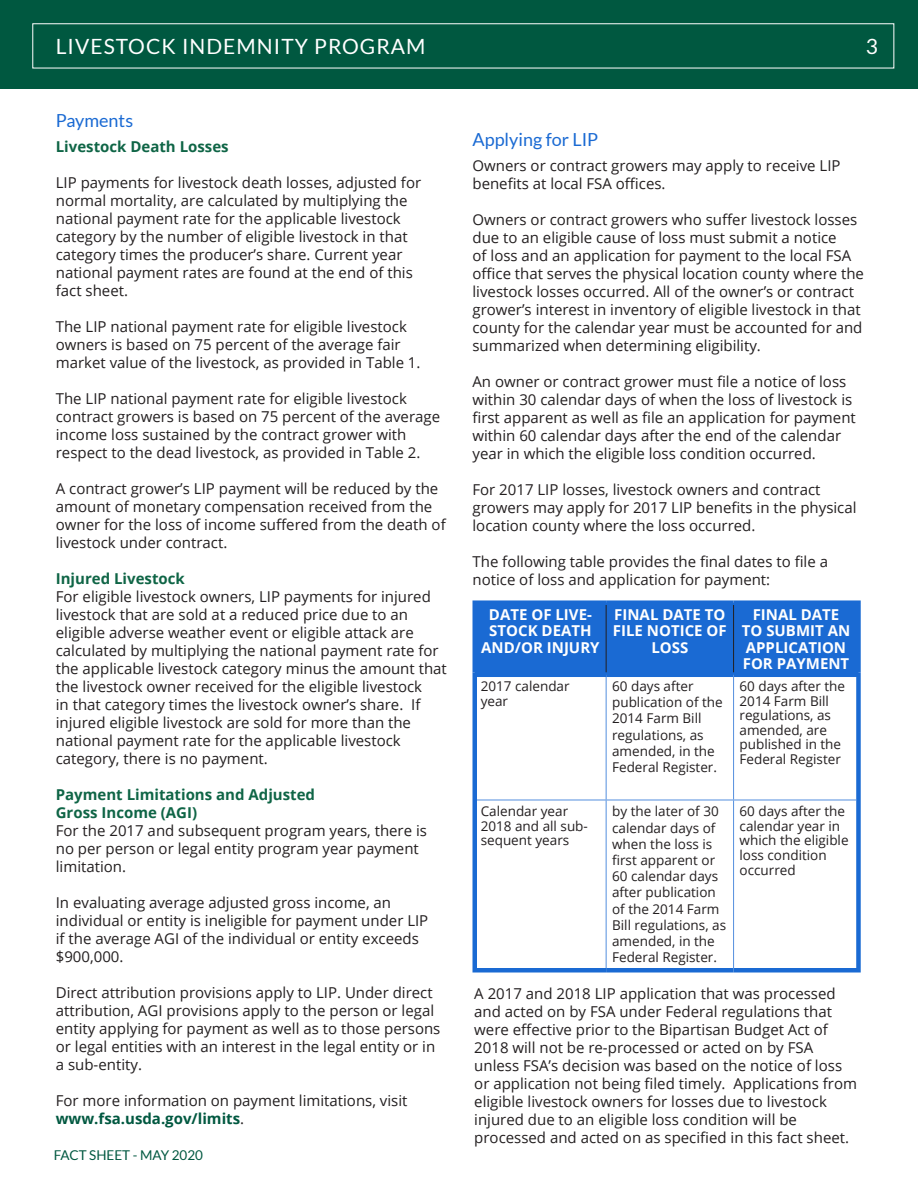
<style>
.page{position:relative;width:918px;height:1188px;background:#fff}
.page>*{position:absolute;margin:0;border:0;box-sizing:border-box;transform-origin:0 0}
.Subheader_1{font:21px "Lato";letter-spacing:.05em;color:#fff}
.Subheader_1-2{font:18px "Lato";color:#1a6ad3}
.Body_Style{font:15px/18px "Open Sans";color:#231f20}
.t1{font:700 15px/16.2px "Open Sans";color:#fff;text-align:center}
.Sub_Subheader{font:700 15px/18px "Open Sans";color:#0f6546}
.Table_Paragraph{font:13.5px/16.2px "Open Sans";color:#231f20}
.Subheader_1-3{font:13.5px "Lato";color:#005840}
.s1{font-weight:700;color:#005840}
</style>
<div class="page">
<div style="left:0;top:0;width:918px;height:89px;background:#005840"></div>
<div style="left:477px;top:605px;width:379px;height:68px;background:#1a6ad3"></div>
<hr style="left:606px;top:605px;width:1px;height:68px;background:#231f20">
<hr style="left:733px;top:605px;width:1px;height:68px;background:#231f20">
<div style="left:472px;top:600px;width:134px;height:5px;background:#1a6ad3"></div>
<div style="left:472px;top:605px;width:5px;height:68px;background:#1a6ad3"></div>
<div style="left:606px;top:600px;width:128px;height:5px;background:#1a6ad3"></div>
<div style="left:734px;top:600px;width:127px;height:5px;background:#1a6ad3"></div>
<div style="left:856px;top:605px;width:5px;height:68px;background:#1a6ad3"></div>
<hr style="left:472px;top:673px;width:134px;height:4px;background:#1a6ad3">
<div style="left:472px;top:677px;width:5px;height:123px;background:#1a6ad3"></div>
<hr style="left:606px;top:673px;width:128px;height:4px;background:#1a6ad3">
<hr style="left:734px;top:673px;width:127px;height:4px;background:#1a6ad3">
<div style="left:856px;top:677px;width:5px;height:123px;background:#1a6ad3"></div>
<div style="left:472px;top:800px;width:5px;height:168px;background:#1a6ad3"></div>
<div style="left:856px;top:800px;width:5px;height:168px;background:#1a6ad3"></div>
<div style="left:472px;top:968px;width:134px;height:5px;background:#1a6ad3"></div>
<div style="left:606px;top:968px;width:128px;height:5px;background:#1a6ad3"></div>
<div style="left:734px;top:968px;width:127px;height:5px;background:#1a6ad3"></div>
<hr style="left:606px;top:677px;width:1px;height:123px;background:#538fde">
<hr style="left:733px;top:677px;width:1px;height:123px;background:#538fde">
<hr style="left:477px;top:800px;width:129px;height:1px;background:#538fde">
<hr style="left:606px;top:800px;width:128px;height:1px;background:#538fde">
<hr style="left:606px;top:800px;width:1px;height:168px;background:#538fde">
<hr style="left:734px;top:800px;width:122px;height:1px;background:#538fde">
<hr style="left:733px;top:800px;width:1px;height:168px;background:#538fde">
<p class="Subheader_1" style="left:56px;top:35px;width:371px">LIVESTOCK INDEMNITY PROGRAM</p>
<p class="Subheader_1" style="left:866px;top:35px;width:14px">3</p>
<p class="Subheader_1-2" style="left:56px;top:111px;width:79px">Payments</p>
<p class="Sub_Subheader" style="left:56px;top:137px;width:174px">Livestock Death Losses</p>
<p class="Body_Style" style="left:56px;top:173px;width:367px">LIP payments for livestock death losses, adjusted for normal mortality, are calculated by multiplying the national payment rate for the applicable livestock category by the number of eligible livestock in that category times the producer’s share. Current year national payment rates are found at the end of this fact sheet.</p>
<p class="Body_Style" style="left:56px;top:317px;width:366px">The LIP national payment rate for eligible livestock owners is based on 75 percent of the average fair market value of the livestock, as provided in Table 1.</p>
<p class="Body_Style" style="left:56px;top:389px;width:386px">The LIP national payment rate for eligible livestock contract growers is based on 75 percent of the average income loss sustained by the contract grower with respect to the dead livestock, as provided in Table 2.</p>
<p class="Body_Style" style="left:56px;top:479px;width:391px">A contract grower’s LIP payment will be reduced by the amount of monetary compensation received from the owner for the loss of income suffered from the death of livestock under contract.</p>
<p class="Sub_Subheader" style="left:56px;top:569px;width:131px">Injured Livestock</p>
<p class="Body_Style" style="left:56px;top:587px;width:393px">For eligible livestock owners, LIP payments for injured livestock that are sold at a reduced price due to an eligible adverse weather event or eligible attack are calculated by multiplying the national payment rate for the applicable livestock category minus the amount that the livestock owner received for the eligible livestock<br>in that category times the livestock owner’s share. If injured eligible livestock are sold for more than the national payment rate for the applicable livestock category, there is no payment.</p>
<p class="Sub_Subheader" style="left:56px;top:785px;width:261px">Payment Limitations and Adjusted<br>Gross Income (AGI)</p>
<p class="Body_Style" style="left:56px;top:821px;width:373px">For the 2017 and subsequent program years, there is no per person or legal entity program year payment limitation.</p>
<p class="Body_Style" style="left:56px;top:893px;width:374px">In evaluating average adjusted gross income, an individual or entity is ineligible for payment under LIP if the average AGI of the individual or entity exceeds $900,000.</p>
<p class="Body_Style" style="left:56px;top:983px;width:386px">Direct attribution provisions apply to LIP. Under direct attribution, AGI provisions apply to the person or legal entity applying for payment as well as to those persons or legal entities with an interest in the legal entity or in a sub-entity.</p>
<p class="Body_Style" style="left:56px;top:1091px;width:353px">For more information on payment limitations, visit <span class="s1">www.fsa.usda.gov/limits</span>.</p>
<p class="Subheader_1-3" style="left:54px;top:1148px;width:151px">FACT SHEET - MAY 2020</p>
<p class="Subheader_1-2" style="left:472px;top:129px;width:127px">Applying for LIP</p>
<p class="Body_Style" style="left:472px;top:156px;width:370px">Owners or contract growers may apply to receive LIP benefits at local FSA offices.</p>
<p class="Body_Style" style="left:472px;top:210px;width:393px">Owners or contract growers who suffer livestock losses due to an eligible cause of loss must submit a notice<br>of loss and an application for payment to the local FSA office that serves the physical location county where the livestock losses occurred. All of the owner’s or contract grower’s interest in inventory of eligible livestock in that county for the calendar year must be accounted for and summarized when determining eligibility.</p>
<p class="Body_Style" style="left:472px;top:372px;width:385px">An owner or contract grower must file a notice of loss within 30 calendar days of when the loss of livestock is first apparent as well as file an application for payment within 60 calendar days after the end of the calendar year in which the eligible loss condition occurred.</p>
<p class="Body_Style" style="left:472px;top:480px;width:386px">For 2017 LIP losses, livestock owners and contract growers may apply for 2017 LIP benefits in the physical location county where the loss occurred.</p>
<p class="Body_Style" style="left:472px;top:552px;width:357px">The following table provides the final dates to file a notice of loss and application for payment:</p>
<p class="t1" style="left:481px;top:606px;width:120px">DATE OF LIVE-<br>STOCK DEATH<br>AND/OR INJURY</p>
<p class="t1" style="left:613px;top:606px;width:115px">FINAL DATE TO<br>FILE NOTICE OF<br>LOSS</p>
<p class="t1" style="left:742px;top:606px;width:110px">FINAL DATE<br>TO SUBMIT AN<br>APPLICATION<br>FOR PAYMENT</p>
<p class="Table_Paragraph" style="left:481px;top:679px;width:90px;line-height:14.5px">2017 calendar year</p>
<p class="Table_Paragraph" style="left:612px;top:678px;width:112px">60 days after publication of the<br>2014 Farm Bill regulations, as amended, in the<br>Federal Register.</p>
<p class="Table_Paragraph" style="left:740px;top:679px;width:107px;line-height:14.5px">60 days after the<br>2014 Farm Bill regulations, as amended, are published in the<br>Federal Register</p>
<p class="Table_Paragraph" style="left:481px;top:804px;width:109px;line-height:14.5px">Calendar year<br>2018 and all sub&shy;sequent years</p>
<p class="Table_Paragraph" style="left:612px;top:803px;width:116px">by the later of 30 calendar days of when the loss is first apparent or<br>60 calendar days after publication of the 2014 Farm<br>Bill regulations, as amended, in the<br>Federal Register.</p>
<p class="Table_Paragraph" style="left:740px;top:804px;width:111px;line-height:14.5px">60 days after the calendar year in which the eligible loss condition occurred</p>
<p class="Body_Style" style="left:474px;top:984px;width:384px">A 2017 and 2018 LIP application that was processed and acted on by FSA under Federal regulations that were effective prior to the Bipartisan Budget Act of 2018 will not be re-processed or acted on by FSA unless FSA’s decision was based on the notice of loss or application not being filed timely. Applications from eligible livestock owners for losses due to livestock injured due to an eligible loss condition will be processed and acted on as specified in this fact sheet.</p>
</div>
